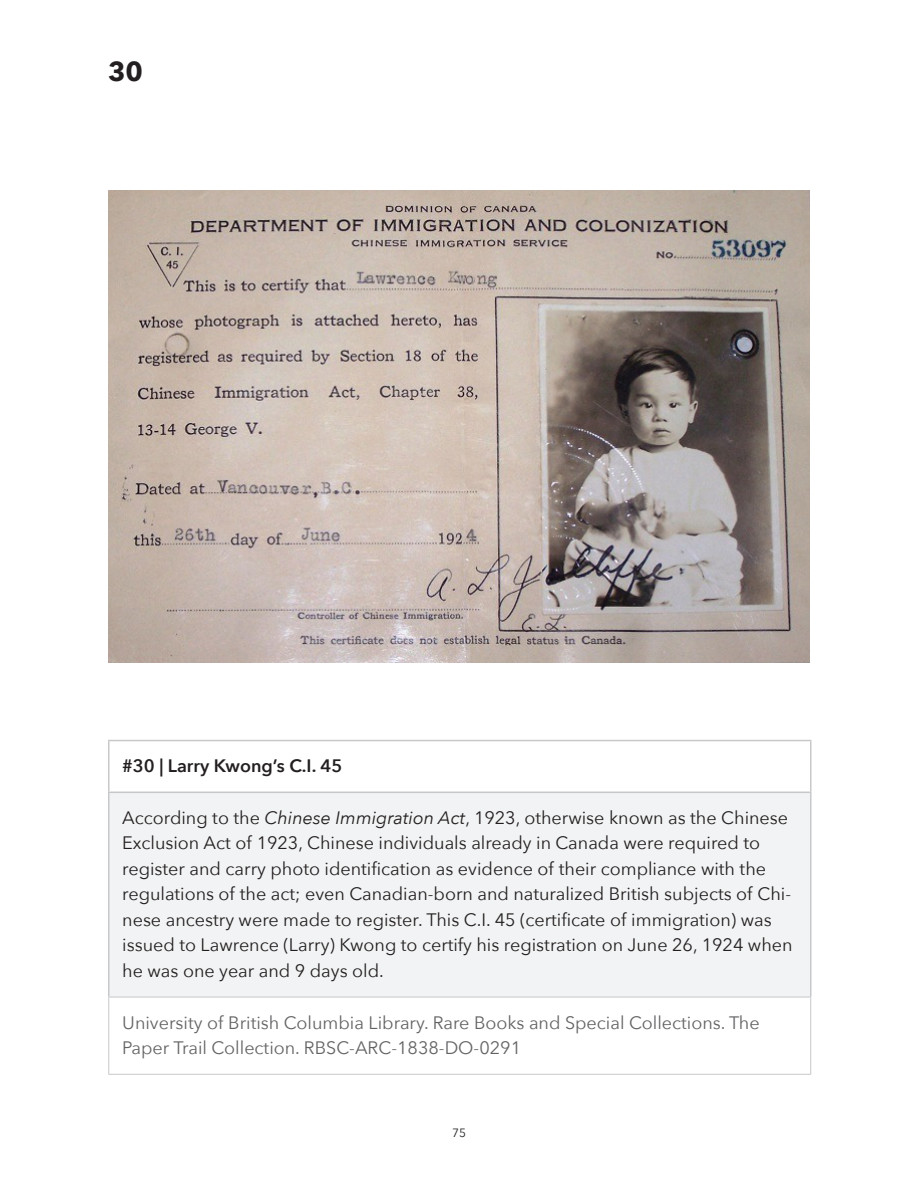
<style>
.page{position:relative;width:918px;height:1188px;background:#fff}
.page>*{position:absolute;margin:0;border:0;box-sizing:border-box;transform-origin:0 0}
.t1{font:700 27px "Avenir Next";color:#231f20}
.t2{font:18px/25.5px "Avenir Next";color:#231f20}
.t3{font:18px/25.5px "Avenir Next";color:#636366}
.t4{font:600 18px "Avenir Next";color:#231f20}
.t5{font:12px "Avenir Next";color:#231f20}
.s1{font-style:italic}
</style>
<div class="page">
<div style="left:109px;top:792px;width:702px;height:205px;background:#f2f3f4"></div>
<hr style="left:108px;top:793px;width:2px;height:204px;background:#c7c8ca">
<hr style="left:810px;top:793px;width:2px;height:204px;background:#c7c8ca">
<hr style="left:108px;top:997px;width:703px;height:1px;background:#c7c8ca">
<hr style="left:108px;top:997px;width:1px;height:77px;background:#c7c8ca">
<hr style="left:810px;top:997px;width:1px;height:77px;background:#c7c8ca">
<hr style="left:108px;top:1074px;width:703px;height:1px;background:#c7c8ca">
<hr style="left:108px;top:740px;width:704px;height:1px;background:#c7c8ca">
<hr style="left:108px;top:741px;width:2px;height:51px;background:#c7c8ca">
<hr style="left:810px;top:741px;width:2px;height:51px;background:#c7c8ca">
<hr style="left:108px;top:792px;width:704px;height:1px;background:#c7c8ca">
<img style="left:108px;top:190px;width:702px;height:472px">
<p class="t1" style="left:108px;top:55px;width:36px">30</p>
<p class="t4" style="left:122px;top:755px;width:222px">#30 | Larry Kwong’s C.I. 45</p>
<p class="t2" style="left:122px;top:805px;width:672px">According to the <span class="s1">Chinese Immigration Act</span>, 1923, otherwise known as the Chinese Exclusion Act of 1923, Chinese individuals already in Canada were required to register and carry photo identification as evidence of their compliance with the regulations of the act; even Canadian-born and naturalized British subjects of Chi&shy;nese ancestry were made to register. This C.I. 45 (certificate of immigration) was issued to Lawrence (Larry) Kwong to certify his registration on June 26, 1924 when he was one year and 9 days old.</p>
<p class="t3" style="left:122px;top:1010px;width:639px">University of British Columbia Library. Rare Books and Special Collections. The<br>Paper Trail Collection. RBSC-ARC-1838-DO-0291</p>
<p class="t5" style="left:452px;top:1126px;width:15px">75</p>
</div>
